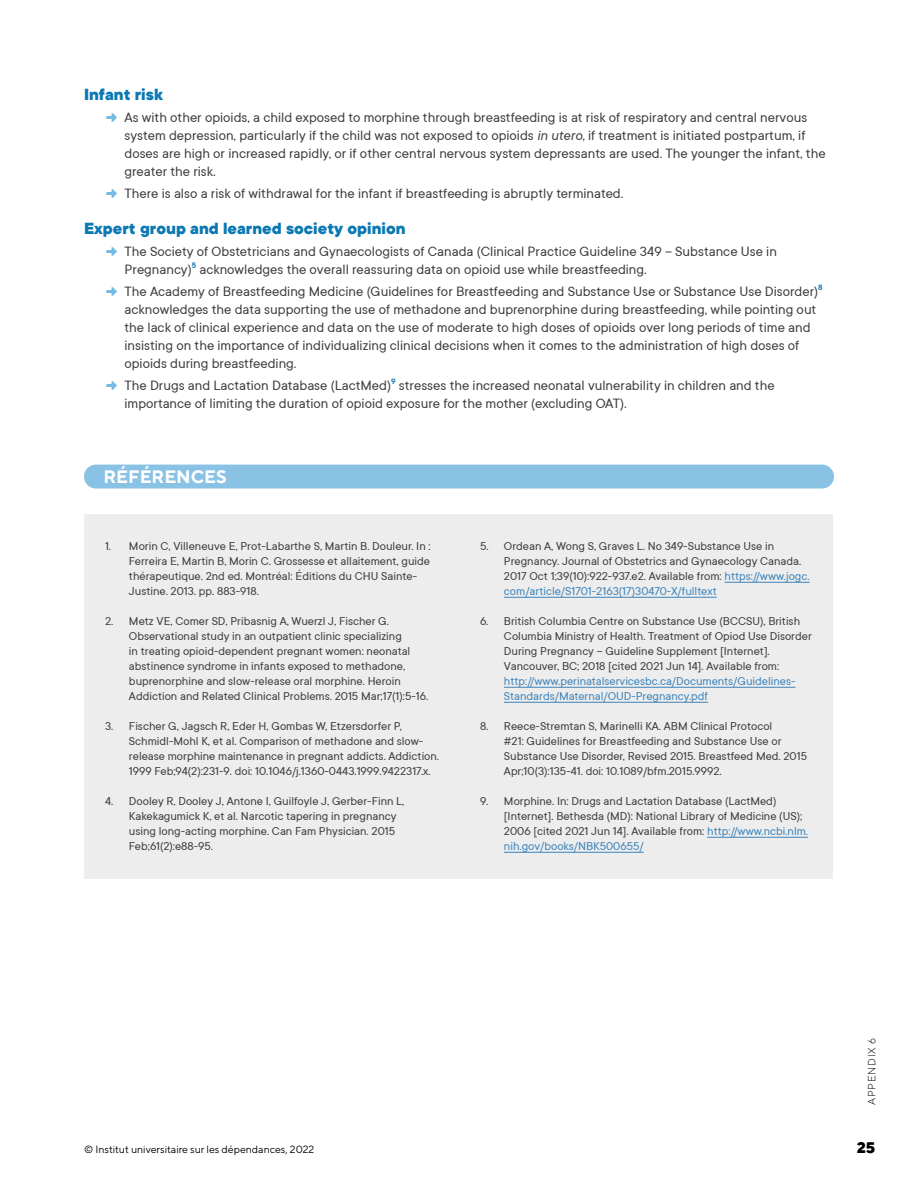
<style>
.page{position:relative;width:918px;height:1188px;background:#fff}
.page>*{position:absolute;margin:0;border:0;box-sizing:border-box;transform-origin:0 0}
.t1{font:800 18px "TT Commons";color:#0b78b3}
.t2{font:700 18px "TT Norms Pro";color:#fff}
.t3{font:800 15.3px "TT Norms Pro";color:#000}
.t4{font:15px/17.9px "TT Commons";color:#3c3c3b}
.t5{font:12.75px/15px "TT Commons";color:#3c3c3b}
.t6{font:12.75px/15px "TT Commons";color:#3b83ba}
.t7{font:10.5px "TT Norms Pro";color:#000}
.t8{font:300 10.5px "TT Norms Pro";letter-spacing:.07em;color:#000}
.s1{font-style:italic}
.s2{color:#3b83ba}
</style>
<div class="page">
<div style="left:85px;top:515px;width:748px;height:364px;background:#ededed"></div>
<div style="left:84px;top:465px;width:750px;height:24px;background:#89c2e4;border-radius:12px"></div>
<hr style="left:725px;top:582px;width:85px;height:1px;background:#3b83ba">
<hr style="left:504px;top:597px;width:213px;height:1px;background:#3b83ba">
<hr style="left:504px;top:687px;width:291px;height:1px;background:#3b83ba">
<hr style="left:504px;top:702px;width:204px;height:1px;background:#3b83ba">
<hr style="left:707px;top:837px;width:101px;height:1px;background:#3b83ba">
<hr style="left:504px;top:852px;width:140px;height:1px;background:#3b83ba">
<h1 class="t1" style="left:84px;top:82px;width:81px">Infant risk</h1>
<p class="t4" style="left:124px;top:108px;width:703px">As with other opioids, a child exposed to morphine through breastfeeding is at risk of respiratory and central nervous system depression, particularly if the child was not exposed to opioids <span class="s1">in utero</span>, if treatment is initiated postpartum, if doses are high or increased rapidly, or if other central nervous system depressants are used. The younger the infant, the greater the risk.</p>
<p class="t4" style="left:124px;top:184px;width:500px">There is also a risk of withdrawal for the infant if breastfeeding is abruptly terminated.</p>
<h1 class="t1" style="left:84px;top:216px;width:323px">Expert group and learned society opinion</h1>
<p class="t4" style="left:124px;top:242px;width:654px">The Society of Obstetricians and Gynaecologists of Canada (Clinical Practice Guideline 349 – Substance Use in<br>Pregnancy)<sup>5</sup> acknowledges the overall reassuring data on opioid use while breastfeeding.</p>
<p class="t4" style="left:124px;top:282px;width:700px">The Academy of Breastfeeding Medicine (Guidelines for Breastfeeding and Substance Use or Substance Use Disorder)<sup>8 </sup>acknowledges the data supporting the use of methadone and buprenorphine during breastfeeding, while pointing out the lack of clinical experience and data on the use of moderate to high doses of opioids over long periods of time and insisting on the importance of individualizing clinical decisions when it comes to the administration of high doses of opioids during breastfeeding.</p>
<p class="t4" style="left:124px;top:376px;width:652px">The Drugs and Lactation Database (LactMed)<sup>9</sup> stresses the increased neonatal vulnerability in children and the importance of limiting the duration of opioid exposure for the mother (excluding OAT).</p>
<h1 class="t2" style="left:104px;top:463px;width:125px">RÉFÉRENCES</h1>
<p class="t5" style="left:129px;top:539px;width:303px;text-indent:-24px">1. Morin C, Villeneuve E, Prot-Labarthe S, Martin B. Douleur. In :<br>Ferreira E, Martin B, Morin C. Grossesse et allaitement, guide thérapeutique. 2nd ed. Montréal: Éditions du CHU Sainte-Justine. 2013. pp. 883-918.</p>
<p class="t5" style="left:129px;top:614px;width:301px;text-indent:-24px">2. Metz VE, Comer SD, Pribasnig A, Wuerzl J, Fischer G.<br>Observational study in an outpatient clinic specializing<br>in treating opioid-dependent pregnant women: neonatal abstinence syndrome in infants exposed to methadone, buprenorphine and slow-release oral morphine. Heroin Addiction and Related Clinical Problems. 2015 Mar;17(1):5‑16.</p>
<p class="t5" style="left:129px;top:718px;width:312px;text-indent:-24px">3. Fischer G, Jagsch R, Eder H, Gombas W, Etzersdorfer P, Schmidl-Mohl K, et al. Comparison of methadone and slow&shy;release morphine maintenance in pregnant addicts. Addiction.<br>1999 Feb;94(2):231‑9. doi: 10.1046/j.1360-0443.1999.9422317.x.</p>
<p class="t5" style="left:129px;top:793px;width:277px;text-indent:-24px">4. Dooley R, Dooley J, Antone I, Guilfoyle J, Gerber-Finn L, Kakekagumick K, et al. Narcotic tapering in pregnancy using long-acting morphine. Can Fam Physician. 2015<br>Feb;61(2):e88‑95.</p>
<p class="t5" style="left:504px;top:539px;width:307px;text-indent:-24px">5. Ordean A, Wong S, Graves L. No 349-Substance Use in Pregnancy. Journal of Obstetrics and Gynaecology Canada.<br>2017 Oct 1;39(10):922-937.e2. Available from: <span class="s2">https://www.jogc. com/article/S1701-2163(17)30470-X/fulltext</span></p>
<p class="t5" style="left:504px;top:614px;width:309px;text-indent:-24px">6. British Columbia Centre on Substance Use (BCCSU), British Columbia Ministry of Health. Treatment of Opiod Use Disorder During Pregnancy – Guideline Supplement [Internet].<br>Vancouver, BC; 2018 [cited 2021 Jun 14]. Available from:</p>
<p class="t6" style="left:504px;top:674px;width:293px">http://www.perinatalservicesbc.ca/Documents/Guidelines-<br>Standards/Maternal/OUD-Pregnancy.pdf</p>
<p class="t5" style="left:504px;top:718px;width:305px;text-indent:-24px">8. Reece-Stremtan S, Marinelli KA. ABM Clinical Protocol<br>#21: Guidelines for Breastfeeding and Substance Use or Substance Use Disorder, Revised 2015. Breastfeed Med. 2015<br>Apr;10(3):135‑41. doi: 10.1089/bfm.2015.9992.</p>
<p class="t5" style="left:504px;top:793px;width:306px;text-indent:-24px">9. Morphine. In: Drugs and Lactation Database (LactMed) [Internet]. Bethesda (MD): National Library of Medicine (US); 2006 [cited 2021 Jun 14]. Available from: <span class="s2">http://www.ncbi.nlm. nih.gov/books/NBK500655/</span></p>
<p class="t8" style="left:864px;top:1105px;width:68px;rotate:-90deg">APPENDIX 6</p>
<p class="t7" style="left:84px;top:1142px;width:232px">© Institut universitaire sur les dépendances, 2022</p>
<p class="t3" style="left:857px;top:1136px;width:20px">25</p>
</div>
